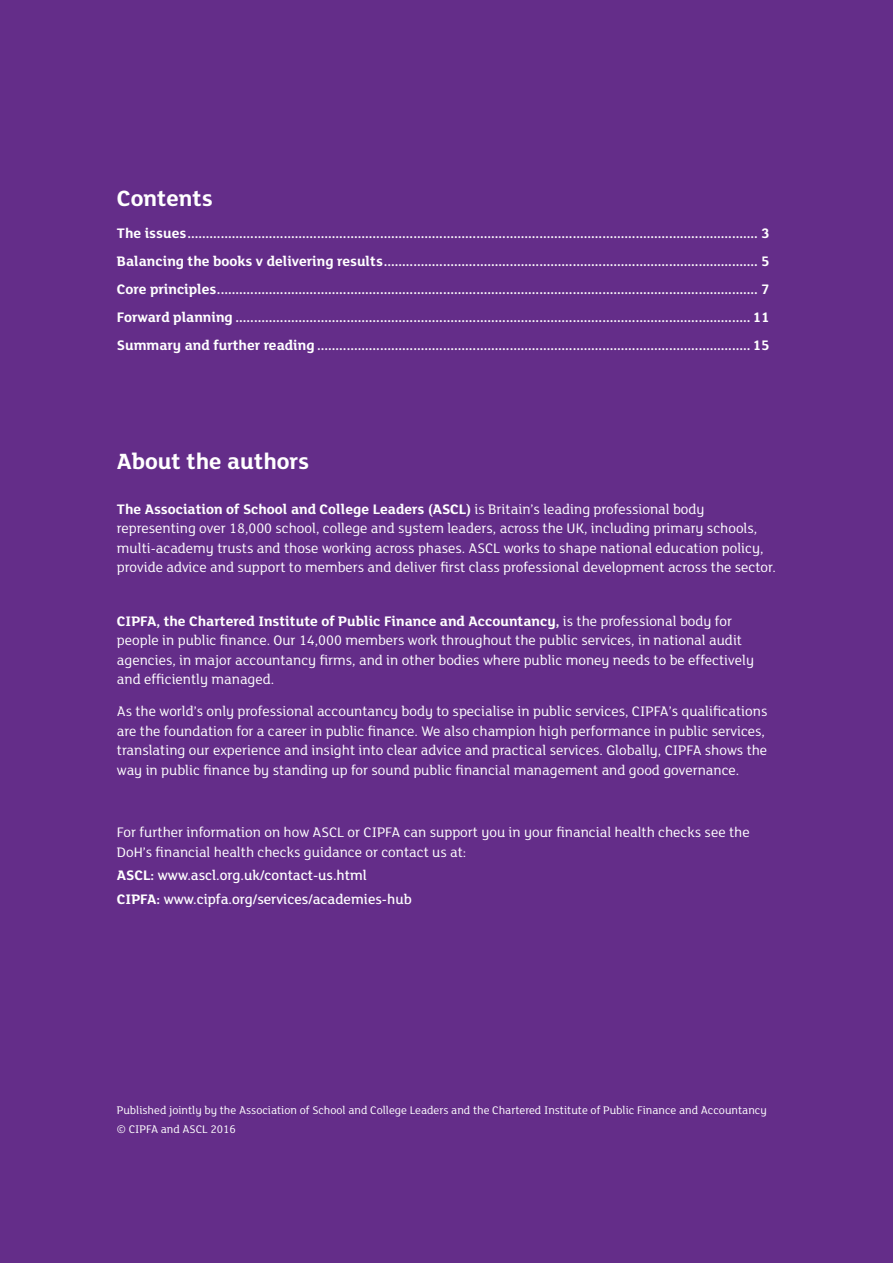
<style>
.page{position:relative;width:893px;height:1263px;background:#642d89}
.page>*{position:absolute;margin:0;border:0;box-sizing:border-box;transform-origin:0 0}
.t1{font:700 24px "FS Lola";color:#fff}
.t2{font:15px/19.5px "FS Lola";color:#fff}
.Contents{font:700 15px "FS Lola";color:#fff}
.t3{font:500 15px "FS Lola";color:#fff}
.t4{font:12px/19.5px "FS Lola";color:#fff}
.s1{font-weight:700}
</style>
<div class="page">
<p class="t1" style="left:117px;top:181px;width:97px">Contents</p>
<p class="Contents" style="left:117px;top:223px;width:654px">The issues.......................................................................................................................................................... 3</p>
<p class="Contents" style="left:117px;top:251px;width:654px">Balancing the books v delivering results..................................................................................................... 5</p>
<p class="Contents" style="left:117px;top:279px;width:654px">Core principles.................................................................................................................................................. 7</p>
<p class="Contents" style="left:117px;top:307px;width:654px">Forward planning ........................................................................................................................................... 11</p>
<p class="Contents" style="left:117px;top:335px;width:654px">Summary and further reading ..................................................................................................................... 15</p>
<p class="t1" style="left:117px;top:444px;width:194px">About the authors</p>
<p class="t2" style="left:117px;top:498px;width:660px"><span class="s1">The Association of School and College Leaders (ASCL)</span> is Britain’s leading professional body representing over 18,000 school, college and system leaders, across the UK, including primary schools, multi-academy trusts and those working across phases. ASCL works to shape national education policy, provide advice and support to members and deliver first class professional development across the sector.</p>
<p class="t2" style="left:117px;top:610px;width:639px"><span class="s1">CIPFA, the Chartered Institute of Public Finance and Accountancy,</span> is the professional body for people in public finance. Our 14,000 members work throughout the public services, in national audit agencies, in major accountancy firms, and in other bodies where public money needs to be effectively and efficiently managed.</p>
<p class="t2" style="left:117px;top:701px;width:652px">As the world’s only professional accountancy body to specialise in public services, CIPFA’s qualifications are the foundation for a career in public finance. We also champion high performance in public services, translating our experience and insight into clear advice and practical services. Globally, CIPFA shows the way in public finance by standing up for sound public financial management and good governance.</p>
<p class="t2" style="left:117px;top:822px;width:634px">For further information on how ASCL or CIPFA can support you in your financial health checks see the<br>DoH’s financial health checks guidance or contact us at:</p>
<p class="t3" style="left:117px;top:866px;width:252px"><span class="s1">ASCL:</span> www.ascl.org.uk/contact-us.html</p>
<p class="t3" style="left:117px;top:889px;width:296px"><span class="s1">CIPFA:</span> www.cipfa.org/services/academies-hub</p>
<p class="t4" style="left:117px;top:1099px;width:651px">Published jointly by the Association of School and College Leaders and the Chartered Institute of Public Finance and Accountancy © CIPFA and ASCL 2016</p>
</div>
